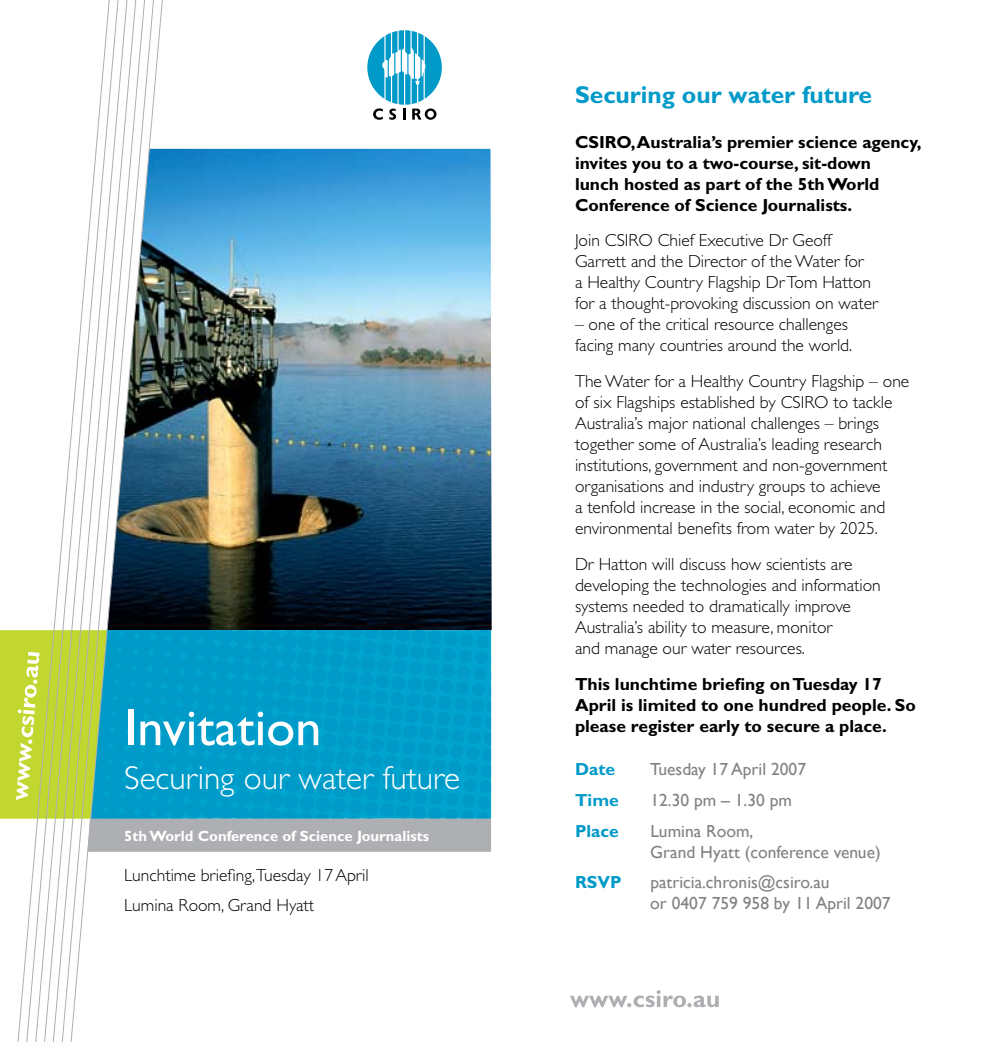
<style>
.page{position:relative;width:983px;height:1042px;background:#fff}
.page>*{position:absolute;margin:0;border:0;box-sizing:border-box;transform-origin:0 0}
.t1{font:52.5px "Gill Sans";color:#fff}
.t2{font:300 33.25px "Gill Sans";color:#fff}
.t3{font:700 24.5px "Gill Sans";color:#009ac8}
.t4{font:300 17.5px/21px "Gill Sans";color:#000}
.t5{font:700 17.5px/21px "Gill Sans";color:#000}
.t6{font:17.5px/21px "Gill Sans";color:#808284}
.t7{font:700 17.5px "Gill Sans";color:#009ac8}
.t8{font:700 14.88px "Gill Sans";color:#fff}
</style>
<div class="page">
<svg style="left:570px;top:990px;width:148px;height:17px"></svg>
<img style="left:196px;top:149px;width:295px;height:481px">
<svg style="left:56px;top:0;width:140px;height:1042px"></svg>
<svg style="left:0;top:630px;width:492px;height:222px;background:#3dabb0"></svg>
<svg style="left:367px;top:30px;width:74px;height:90px"></svg>
<h1 class="t1" style="left:124px;top:699px;width:199px">Invitation</h1>
<h2 class="t2" style="left:124px;top:759px;width:337px">Securing our water future</h2>
<p class="t8" style="left:124px;top:826px;width:306px">5th World Conference of Science Journalists</p>
<p class="t4" style="left:124px;top:861px;width:246px;line-height:29.9px">Lunchtime briefing,Tuesday 17April<br>Lumina Room, Grand Hyatt</p>
<h3 class="t3" style="left:575px;top:80px;width:298px">Securing our water future</h3>
<p class="t5" style="left:575px;top:131px;width:348px">CSIRO, Australia’s premier science agency, invites you to a two-course, sit-down<br>lunch hosted as part of the 5th World Conference of Science Journalists.</p>
<p class="t4" style="left:575px;top:230px;width:304px">Join CSIRO Chief Executive Dr Geoff Garrett and the Director of the Water for<br>a Healthy Country Flagship Dr Tom Hatton for a thought-provoking discussion on water</p>
<p class="t4" style="left:575px;top:314px;width:279px">– one of the critical resource challenges facing many countries around the world.</p>
<p class="t4" style="left:575px;top:371px;width:336px">The Water for a Healthy Country Flagship – one of six Flagships established by CSIRO to tackle Australia’s major national challenges – brings together some of Australia’s leading research institutions, government and non-government organisations and industry groups to achieve<br>a tenfold increase in the social, economic and environmental benefits from water by 2025.</p>
<p class="t4" style="left:575px;top:554px;width:307px">Dr Hatton will discuss how scientists are developing the technologies and information systems needed to dramatically improve Australia’s ability to measure, monitor<br>and manage our water resources.</p>
<p class="t5" style="left:575px;top:674px;width:342px">This lunchtime briefing on Tuesday 17<br>April is limited to one hundred people. So please register early to secure a place.</p>
<p class="t7" style="left:575px;top:758px;width:42px">Date</p>
<p class="t6" style="left:650px;top:758px;width:157px">Tuesday 17 April 2007</p>
<p class="t7" style="left:575px;top:789px;width:45px">Time</p>
<p class="t6" style="left:650px;top:789px;width:143px">12.30 pm – 1.30 pm</p>
<p class="t7" style="left:575px;top:820px;width:45px">Place</p>
<p class="t6" style="left:650px;top:820px;width:232px">Lumina Room,<br>Grand Hyatt (conference venue)</p>
<p class="t7" style="left:575px;top:872px;width:48px">RSVP</p>
<p class="t6" style="left:650px;top:872px;width:242px">patricia.chronis@csiro.au<br>or 0407 759 958 by 11 April 2007</p>
</div>
